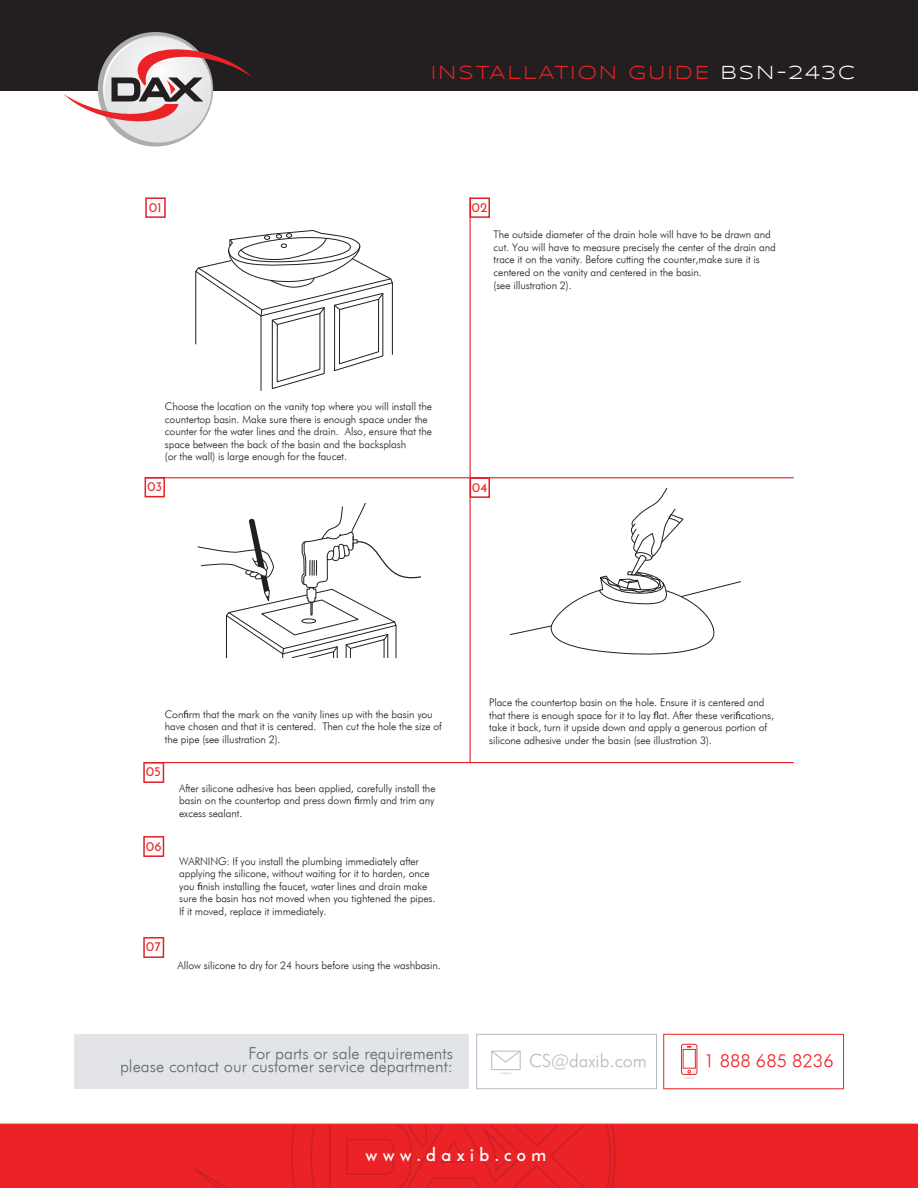
<style>
.page{position:relative;width:918px;height:1188px;background:#fff}
.page>*{position:absolute;margin:0;border:0;box-sizing:border-box;transform-origin:0 0}
.t1{font:19.5px "Syncopate";letter-spacing:.1em;color:#eb2326}
.t2{font:700 18px "Josefin Sans";letter-spacing:.3em;color:#fff}
.t3{font:italic 18px "Futura";color:#b3bac0}
.t4{font:italic 18px "Futura";color:#eb2326}
.t5{font:italic 16.5px/13.5px "Futura";color:#636b70;text-align:right}
.t6{font:600 13.5px "Josefin Sans";color:#e62e2c}
.t7{font:italic 10.5px/12.6px "Futura";letter-spacing:-.01em;color:#231f20}
.s1{color:#fff}
.s2{font-family:"Myriad Pro";font-style:normal}
</style>
<div class="page">
<div style="left:0;top:1124px;width:918px;height:64px;background:#eb2326"></div>
<svg style="left:195px;top:1125px;width:421px;height:63px"></svg>
<div style="left:0;top:0;width:918px;height:90px;background:#231f20"></div>
<svg style="left:64px;top:36px;width:187px;height:107px"></svg>
<div style="left:74px;top:1034px;width:395px;height:55px;background:#e3e4e7"></div>
<div style="left:663px;top:1034px;width:181px;height:55px;border:1px solid #eb2326"></div>
<div style="left:476px;top:1034px;width:181px;height:55px;border:1px solid #b3bac0"></div>
<svg style="left:681px;top:1044px;width:17px;height:35px"></svg>
<svg style="left:500px;top:1072px;width:12px;height:2px"></svg>
<div style="left:491px;top:1051px;width:30px;height:19px;border:1px solid #b3bac0"></div>
<svg style="left:491px;top:1050px;width:30px;height:13px"></svg>
<hr style="left:470px;top:197px;width:1px;height:566px;background:#e21f26">
<hr style="left:145px;top:477px;width:649px;height:1px;background:#e21f26">
<hr style="left:145px;top:762px;width:649px;height:1px;background:#e21f26">
<div style="left:470px;top:197px;width:20px;height:21px;border:2px solid #e21f26"></div>
<div style="left:145px;top:197px;width:21px;height:21px;border:2px solid #e21f26"></div>
<div style="left:145px;top:477px;width:20px;height:20px;border:2px solid #e21f26"></div>
<div style="left:470px;top:477px;width:20px;height:21px;border:2px solid #e21f26"></div>
<svg style="left:143px;top:836px;width:21px;height:21px"></svg>
<svg style="left:143px;top:937px;width:21px;height:21px"></svg>
<svg style="left:143px;top:762px;width:21px;height:21px"></svg>
<hr style="left:261px;top:316px;width:1px;height:75px;background:#231f20">
<svg style="left:195px;top:230px;width:198px;height:160px"></svg>
<svg style="left:197px;top:503px;width:224px;height:155px"></svg>
<svg style="left:510px;top:488px;width:231px;height:167px"></svg>
<h1 class="t1" style="left:431px;top:61px;width:426px">INSTALLATION GUIDE <span class="s1">BSN-243C</span></h1>
<p class="t6" style="left:149px;top:198px;width:14px">01</p>
<p class="t6" style="left:471px;top:198px;width:17px">02</p>
<p class="t7" style="left:165px;top:400px;width:269px">Choose the location on the vanity top where you will install the countertop basin. Make sure there is enough space under the counter for the water lines and the drain. Also, ensure that the space between the back of the basin and the backsplash<br>(or the wall) is large enough for the faucet.</p>
<p class="t7" style="left:494px;top:228px;width:284px">The outside diameter of the drain hole will have to be drawn and cut. You will have to measure precisely the center of the drain and trace it on the vanity. Before cutting the counter,make sure it is centered on the vanity and centered in the basin.<br>(see illustration 2).</p>
<p class="t6" style="left:147px;top:478px;width:16px">03</p>
<p class="t6" style="left:472px;top:479px;width:17px">04</p>
<p class="t7" style="left:165px;top:708px;width:279px">Con<span class="s2">fi</span>rm that the mark on the vanity lines up with the basin you have chosen and that it is centered. Then cut the hole the size of the pipe (see illustration 2).</p>
<p class="t6" style="left:146px;top:763px;width:16px">05</p>
<p class="t6" style="left:146px;top:837px;width:17px">06</p>
<p class="t6" style="left:146px;top:938px;width:16px">07</p>
<p class="t7" style="left:179px;top:781px;width:258px;text-align:justify">After silicone adhesive has been applied, carefully install the basin on the countertop and press down <span class="s2">fi</span>rmly and trim any excess sealant.</p>
<p class="t7" style="left:179px;top:855px;width:258px">WARNING: If you install the plumbing immediately after applying the silicone, without waiting for it to harden, once you <span class="s2">fi</span>nish installing the faucet, water lines and drain make sure the basin has not moved when you tightened the pipes.<br>If it moved, replace it immediately.</p>
<p class="t7" style="left:178px;top:959px;width:265px">Allow silicone to dry for 24 hours before using the washbasin.</p>
<p class="t7" style="left:489px;top:696px;width:286px">Place the countertop basin on the hole. Ensure it is centered and that there is enough space for it to lay <span class="s2">fl</span>at. After these veri<span class="s2">fi</span>cations, take it back, turn it upside down and apply a generous portion of silicone adhesive under the basin (see illustration 3).</p>
<h3 class="t5" style="left:120px;top:1046px;width:334px">For parts or sale requirements<br>please contact our customer service department:</h3>
<h2 class="t4" style="left:704px;top:1050px;width:131px">1 888 685 8236</h2>
<h2 class="t3" style="left:529px;top:1050px;width:119px">CS@daxib.com</h2>
<h2 class="t2" style="left:367px;top:1144px;width:182px">www.daxib.com</h2>
</div>
